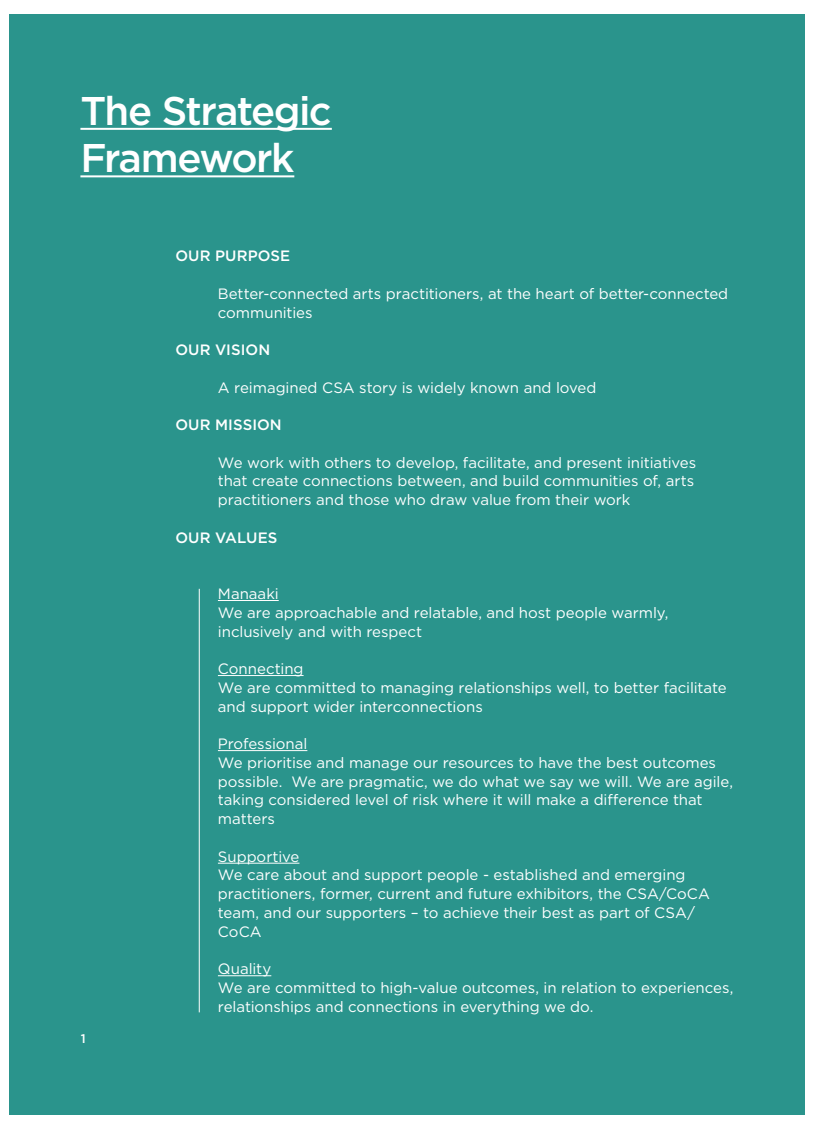
<style>
.page{position:relative;width:815px;height:1124px;background:#fff}
.page>*{position:absolute;margin:0;border:0;box-sizing:border-box;transform-origin:0 0}
.t1{font:500 40px "Gotham";letter-spacing:-.045em;color:#fff}
.t2{font:15px/18.8px "Gotham";letter-spacing:-.005em;color:#fff}
.t3{font:500 15px "Gotham";letter-spacing:.005em;color:#fff}
.t4{font:500 12.5px "Gotham";color:#fff}
</style>
<div class="page">
<div style="left:9px;top:14px;width:795px;height:1100px;background:#2a948c"></div>
<hr style="left:218px;top:600px;width:61px;height:1px;background:#fff">
<hr style="left:218px;top:675px;width:86px;height:1px;background:#fff">
<hr style="left:218px;top:750px;width:89px;height:1px;background:#fff">
<hr style="left:218px;top:862px;width:81px;height:1px;background:#fff">
<hr style="left:218px;top:975px;width:53px;height:1px;background:#fff">
<hr style="left:80px;top:128px;width:252px;height:2px;background:#fff">
<hr style="left:80px;top:175px;width:214px;height:2px;background:#fff">
<hr style="left:199px;top:588px;width:1px;height:424px;background:#fff">
<p class="t1" style="left:80px;top:84px;width:253px">The Strategic</p>
<p class="t1" style="left:80px;top:132px;width:215px">Framework</p>
<p class="t3" style="left:175px;top:246px;width:116px">OUR PURPOSE</p>
<p class="t2" style="left:218px;top:284px;width:512px">Better-connected arts practitioners, at the heart of better-connected communities</p>
<p class="t3" style="left:175px;top:340px;width:96px">OUR VISION</p>
<p class="t2" style="left:218px;top:377px;width:380px">A reimagined CSA story is widely known and loved</p>
<p class="t3" style="left:175px;top:415px;width:108px">OUR MISSION</p>
<p class="t2" style="left:218px;top:452px;width:480px">We work with others to develop, facilitate, and present initiatives that create connections between, and build communities of, arts practitioners and those who draw value from their work</p>
<p class="t3" style="left:175px;top:527px;width:104px">OUR VALUES</p>
<p class="t4" style="left:81px;top:1030px;width:6px">1</p>
<p class="t2" style="left:218px;top:584px;width:62px">Manaaki</p>
<p class="t2" style="left:218px;top:602px;width:452px">We are approachable and relatable, and host people warmly, inclusively and with respect</p>
<p class="t2" style="left:218px;top:659px;width:87px">Connecting</p>
<p class="t2" style="left:218px;top:677px;width:510px">We are committed to managing relationships well, to better facilitate and support wider interconnections</p>
<p class="t2" style="left:218px;top:734px;width:91px">Professional</p>
<p class="t2" style="left:218px;top:752px;width:517px">We prioritise and manage our resources to have the best outcomes possible. We are pragmatic, we do what we say we will. We are agile, taking considered level of risk where it will make a difference that matters</p>
<p class="t2" style="left:218px;top:846px;width:83px">Supportive</p>
<p class="t2" style="left:218px;top:865px;width:494px">We care about and support people - established and emerging practitioners, former, current and future exhibitors, the CSA/CoCA team, and our supporters – to achieve their best as part of CSA/ CoCA</p>
<p class="t2" style="left:218px;top:959px;width:55px">Quality</p>
<p class="t2" style="left:218px;top:977px;width:517px">We are committed to high-value outcomes, in relation to experiences,</p>
<p class="t2" style="left:218px;top:996px;width:377px">relationships and connections in everything we do.</p>
</div>
